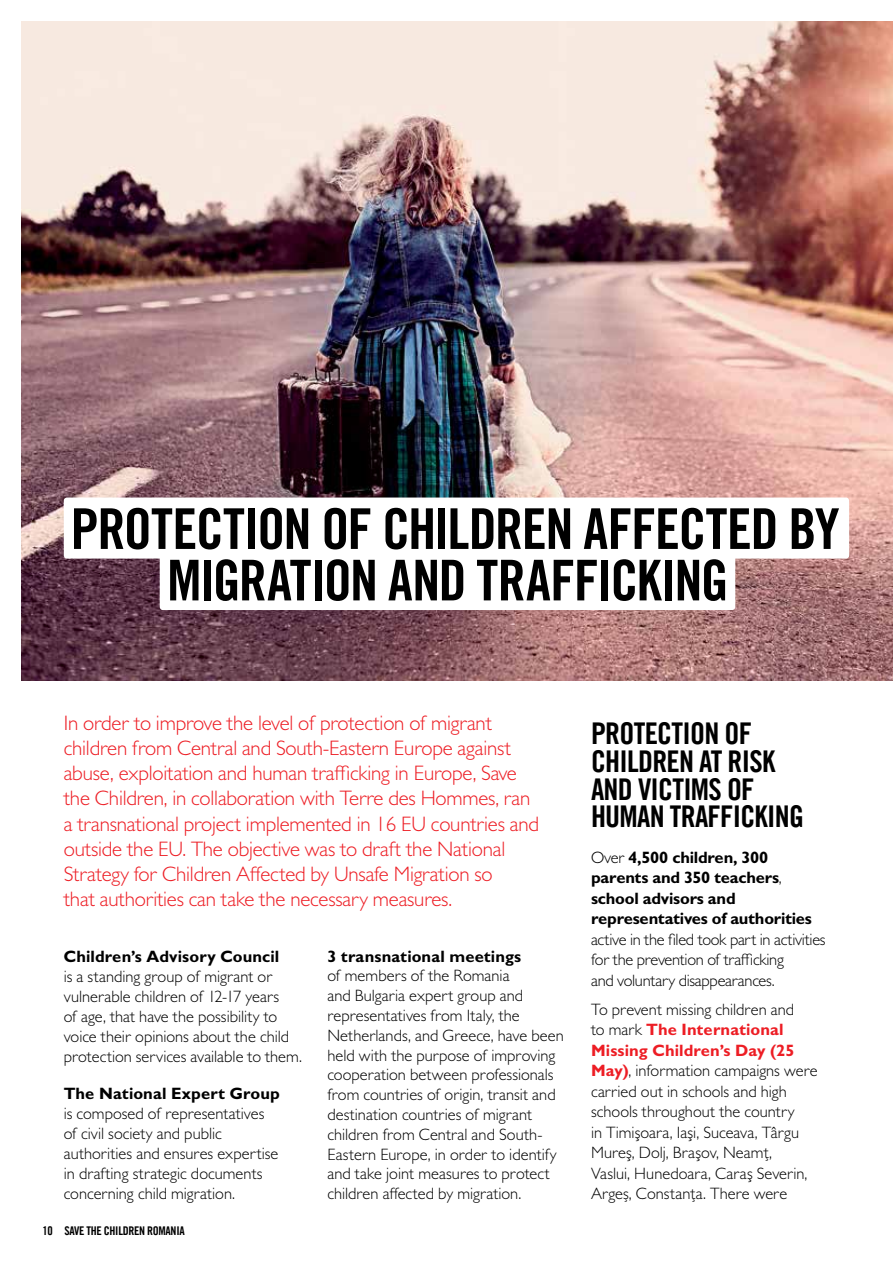
<style>
.page{position:relative;width:893px;height:1263px;background:#fff}
.page>*{position:absolute;margin:0;border:0;box-sizing:border-box;transform-origin:0 0}
.t1{font:56.25px/51.4px "Trade Gothic LT Com Bd Cn 20";letter-spacing:-.025em;color:#000;text-align:center}
.t2{font:30px/27.8px "Trade Gothic LT Com Bd Cn 20";letter-spacing:-.025em;color:#000}
.t3{font:300 21px/25.2px "Gill Sans MT Pro";letter-spacing:-.01em;color:#ed1d24}
.t4{font:300 16.5px/19.8px "Gill Sans MT Pro";color:#000}
.t5{font:700 16.5px/20.5px "Gill Sans MT Pro";letter-spacing:-.005em;color:#000}
.t6{font:300 16.5px/20.5px "Gill Sans MT Pro";letter-spacing:-.02em;color:#000}
.t7{font:12px "Trade Gothic LT Com Bd Cn 20";letter-spacing:-.025em;color:#000}
.s1{font-weight:300}
.s2{font-weight:700;color:#ed1d24}
</style>
<div class="page">
<img style="left:21px;top:21px;width:872px;height:659px">
<div style="left:64px;top:497px;width:785px;height:62px;background:#fff;border-radius:3px"></div>
<div style="left:160px;top:549px;width:575px;height:61px;background:#fff;border-radius:3px"></div>
<h1 class="t1" style="left:71px;top:503px;width:770px">PROTECTION OF CHILDREN AFFECTED BY<br>MIGRATION AND TRAFFICKING</h1>
<p class="t3" style="left:64px;top:710px;width:477px">In order to improve the level of protection of migrant children from Central and South-Eastern Europe against abuse, exploitation and human trafficking in Europe, Save the Children, in collaboration with Terre des Hommes, ran a transnational project implemented in 16 EU countries and outside the EU. The objective was to draft the National Strategy for Children Affected by Unsafe Migration so<br>that authorities can take the necessary measures.</p>
<p class="t5" style="left:327px;top:945px;width:195px">3 transnational meetings</p>
<p class="t4" style="left:327px;top:966px;width:238px">of members of the Romania<br>and Bulgaria expert group and representatives from Italy, the Netherlands, and Greece, have been held with the purpose of improving cooperation between professionals from countries of origin, transit and destination countries of migrant children from Central and South-Eastern Europe, in order to identify and take joint measures to protect children affected by migration.</p>
<p class="t5" style="left:64px;top:945px;width:217px">Children’s Advisory Council</p>
<p class="t4" style="left:64px;top:966px;width:240px">is a standing group of migrant or vulnerable children of 12-17 years<br>of age, that have the possibility to voice their opinions about the child protection services available to them.</p>
<p class="t5" style="left:64px;top:1083px;width:218px">The National Expert Group</p>
<p class="t4" style="left:64px;top:1103px;width:216px">is composed of representatives of civil society and public authorities and ensures expertise in drafting strategic documents concerning child migration.</p>
<p class="t7" style="left:43px;top:1223px;width:144px">10 SAVE THE CHILDREN ROMANIA</p>
<h2 class="t2" style="left:591px;top:719px;width:214px">PROTECTION OF<br>CHILDREN AT RISK<br>AND VICTIMS OF<br>HUMAN TRAFFICKING</h2>
<p class="t5" style="left:591px;top:847px;width:222px"><span class="s1">Over</span> 4,500 children, 300 parents and 350 teachers<span class="s1">, </span>school advisors and representatives of authorities</p>
<p class="t6" style="left:591px;top:929px;width:236px">active in the filed took part in activities for the prevention of trafficking<br>and voluntary disappearances.</p>
<p class="t4" style="left:591px;top:999px;width:228px;line-height:20.5px">To prevent missing children and<br>to mark <span class="s2">The International<br>Missing Children’s Day (25<br>May)</span>, information campaigns were carried out in schools and high schools throughout the country<br>in Timişoara, Iaşi, Suceava, Târgu<br>Mureş, Dolj, Braşov, Neamţ,<br>Vaslui, Hunedoara, Caraş Severin,<br>Argeș, Constanța. There were</p>
</div>
